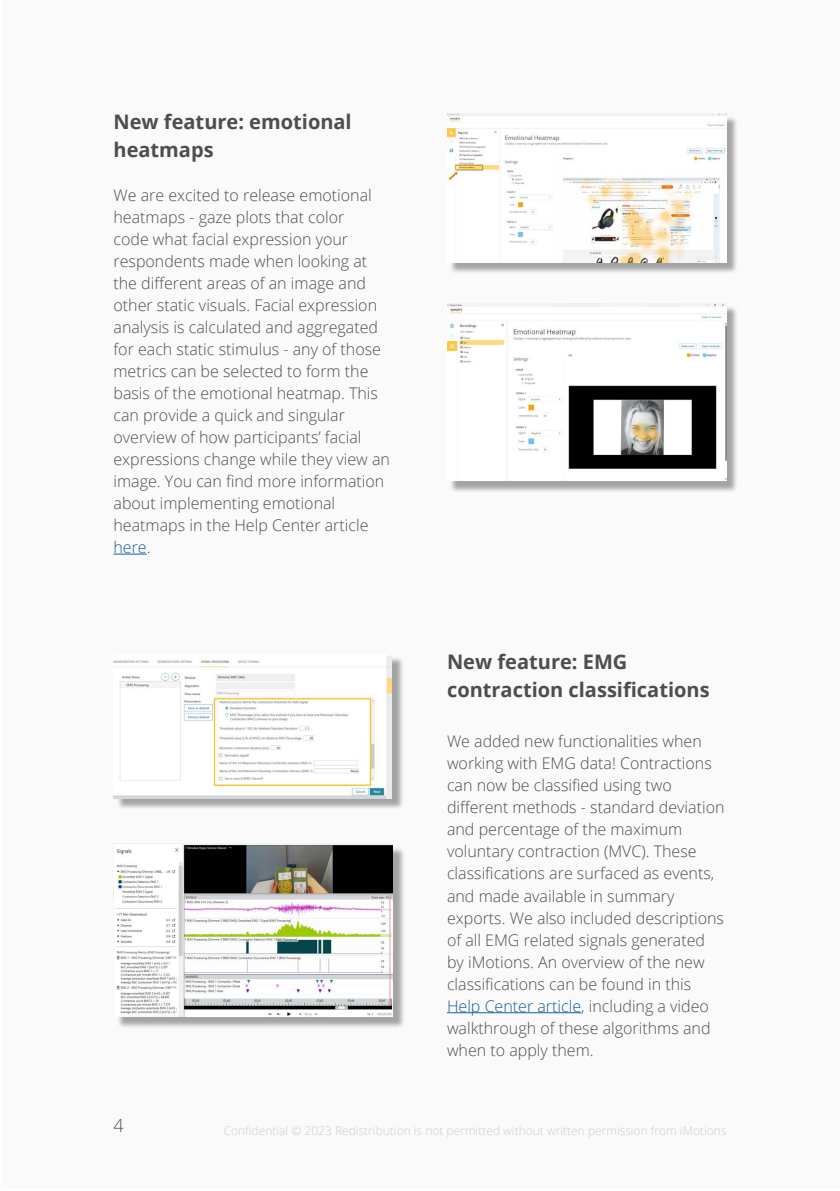
<style>
.page{position:relative;width:840px;height:1191px;background:#fff}
.page>*{position:absolute;margin:0;border:0;box-sizing:border-box;transform-origin:0 0}
.Paragraph_Style_3{font:700 20px/28px "Open Sans";color:#4d4d4d}
.t1{font:300 18px "Open Sans";color:#4d4d4d}
.Paragraph_Style_3-2{font:300 16px/22px "Open Sans";color:#4d4d4d}
.t2{font:300 12px "Open Sans";color:#ccc}
.s1{color:#175d9e}
</style>
<div class="page">
<div style="left:1px;top:0;width:838px;height:1188px;background:#fafafa"></div>
<hr style="left:113px;top:553px;width:34px;height:1px;background:#175d9e">
<div style="left:449px;top:117px;width:288px;height:157px;background:#4d4d4d;opacity:.5"></div>
<img style="left:447px;top:114px;width:279px;height:149px">
<hr style="left:447px;top:1012px;width:133px;height:1px;background:#175d9e">
<div style="left:449px;top:305px;width:288px;height:188px;background:#4d4d4d;opacity:.5"></div>
<img style="left:447px;top:303px;width:279px;height:177px">
<div style="left:116px;top:656px;width:287px;height:154px;background:#4d4d4d;opacity:.5"></div>
<img style="left:113px;top:656px;width:278px;height:142px">
<div style="left:117px;top:847px;width:288px;height:181px;background:#4d4d4d;opacity:.5"></div>
<img style="left:113px;top:843px;width:279px;height:173px">
<p class="Paragraph_Style_3" style="left:113px;top:107px;width:239px">New feature: emotional heatmaps</p>
<p class="Paragraph_Style_3-2" style="left:113px;top:183px;width:278px">We are excited to release emotional heatmaps - gaze plots that color<br>code what facial expression your respondents made when looking at the different areas of an image and other static visuals. Facial expression analysis is calculated and aggregated for each static stimulus - any of those metrics can be selected to form the basis of the emotional heatmap. This can provide a quick and singular overview of how participants’ facial expressions change while they view an image. You can find more information about implementing emotional heatmaps in the Help Center article <span class="s1">here</span>.</p>
<p class="Paragraph_Style_3" style="left:447px;top:647px;width:264px">New feature: EMG contraction classifications</p>
<p class="Paragraph_Style_3-2" style="left:447px;top:730px;width:279px">We added new functionalities when working with EMG data! Contractions can now be classified using two different methods - standard deviation and percentage of the maximum voluntary contraction (MVC). These classifications are surfaced as events, and made available in summary exports. We also included descriptions of all EMG related signals generated by iMotions. An overview of the new classifications can be found in this <span class="s1">Help Center article</span>, including a video walkthrough of these algorithms and when to apply them.</p>
<p class="t1" style="left:113px;top:1113px;width:12px">4</p>
<p class="t2" style="left:223px;top:1122px;width:504px">Confidential © 2023 Redistribution is not permitted without written permission from iMotions</p>
</div>
